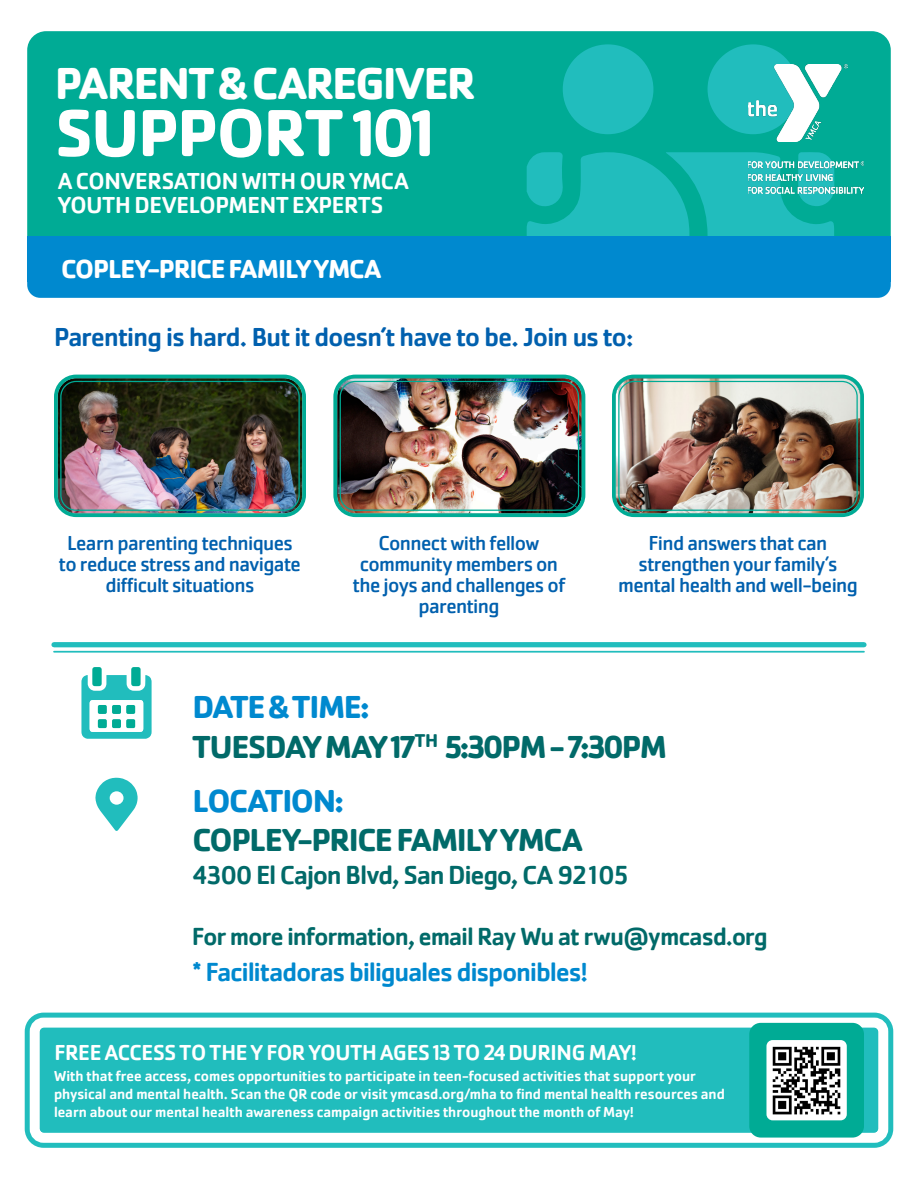
<style>
.page{position:relative;width:918px;height:1188px;background:#fff}
.page>*{position:absolute;margin:0;border:0;box-sizing:border-box;transform-origin:0 0}
.text{font:700 69px "Cachet Pro";letter-spacing:-.025em;color:#fff}
.text-2{font:700 46.5px "Cachet Pro";letter-spacing:-.04em;color:#fff}
.text-3{font:700 33px/39.6px "Cachet Pro";letter-spacing:-.045em;color:#016a69}
.text-4{font:700 33px "Cachet Pro";letter-spacing:-.04em;color:#0089cf}
.t1{font:500 27px "Cachet Pro";letter-spacing:-.025em;color:#0160ae}
.text-5{font:500 27px "Cachet";letter-spacing:-.05em;color:#0089cf}
.text-6{font:500 27px "Cachet";letter-spacing:-.05em;color:#016a69}
.t2{font:700 27px "Cachet Pro";letter-spacing:-.04em;color:#fff}
.text-7{font:500 25.5px "Cachet";letter-spacing:-.05em;color:#016a69}
.t3{font:500 24px/24px "Cachet Pro";letter-spacing:-.01em;color:#fff}
.text-8{font:500 22.5px "Cachet Pro";letter-spacing:-.015em;color:#fff}
.t4{font:21px/21px "Cachet Pro";letter-spacing:-.03em;color:#0160ae;text-align:center}
.text-9{font:500 15px/18px "Cachet Pro";color:#fff}
.s1{color:#0089cf}
</style>
<div class="page">
<div style="left:27px;top:31px;width:864px;height:265px;background:#00ab95;border-radius:19px"></div>
<div style="left:25px;top:1013px;width:868px;height:135px;background:#21bdbd;border-radius:19px"></div>
<div style="left:10px;top:998px;width:898px;height:165px;border:10px solid #fff;border-radius:29px"></div>
<div style="left:30px;top:1018px;width:858px;height:125px;border:10px solid #fff;border-radius:9px"></div>
<div style="left:749px;top:1023px;width:115px;height:115px;background:#00ab95;border-radius:11px"></div>
<div style="left:766px;top:1040px;width:81px;height:80px;background:#fff;border-radius:6px"></div>
<img style="left:772px;top:1046px;width:69px;height:69px">
<div style="left:563px;top:44px;width:90px;height:90px;background:#21bdbd;border-radius:50%"></div>
<div style="left:708px;top:44px;width:90px;height:90px;background:#21bdbd;border-radius:50%"></div>
<svg style="left:81px;top:667px;width:71px;height:72px"></svg>
<svg style="left:95px;top:778px;width:43px;height:53px"></svg>
<img style="left:748px;top:65px;width:99px;height:76px">
<div style="left:27px;top:236px;width:864px;height:62px;background:#0089cf;border-radius:13px"></div>
<svg style="left:28px;top:142px;width:863px;height:154px"></svg>
<img style="left:59px;top:379px;width:242px;height:133px">
<div style="left:54px;top:375px;width:252px;height:142px;border:4px solid #00ab95;border-radius:20px"></div>
<div style="left:60px;top:381px;width:240px;height:130px;border:1px solid #00ab95;border-radius:15px"></div>
<img style="left:338px;top:378px;width:244px;height:135px">
<div style="left:333px;top:375px;width:252px;height:142px;border:4px solid #00ab95;border-radius:20px"></div>
<div style="left:340px;top:381px;width:239px;height:130px;border:1px solid #00ab95;border-radius:15px"></div>
<img style="left:617px;top:379px;width:242px;height:133px">
<div style="left:612px;top:375px;width:252px;height:142px;border:4px solid #00ab95;border-radius:20px"></div>
<div style="left:618px;top:381px;width:240px;height:130px;border:1px solid #00ab95;border-radius:15px"></div>
<div style="left:54px;top:642px;width:810px;height:5px;background:#21bdbd"></div>
<hr style="left:54px;top:651px;width:810px;height:2px;background:#21bdbd">
<p class="text-2" style="left:55px;top:55px;width:423px">PARENT &amp; CAREGIVER</p>
<p class="text" style="left:55px;top:90px;width:381px">SUPPORT 101</p>
<p class="t3" style="left:58px;top:170px;width:352px">A CONVERSATION WITH OUR YMCA<br>YOUTH DEVELOPMENT EXPERTS</p>
<p class="t2" style="left:61px;top:252px;width:322px">COPLEY-PRICE FAMILY YMCA</p>
<p class="t1" style="left:54px;top:321px;width:581px">Parenting is hard. But it doesn’t have to be. Join us to:</p>
<p class="t4" style="left:59px;top:533px;width:244px">Learn parenting techniques to reduce stress and navigate difficult situations</p>
<p class="t4" style="left:353px;top:533px;width:214px">Connect with fellow community members on the joys and challenges of parenting</p>
<p class="t4" style="left:618px;top:533px;width:241px">Find answers that can strengthen your family’s mental health and well-being</p>
<p class="text-3" style="left:192px;top:687px;width:476px"><span class="s1">DATE &amp; TIME:<br></span>TUESDAY MAY 17<sup>TH</sup> 5:30PM - 7:30PM</p>
<p class="text-4" style="left:192px;top:780px;width:153px">LOCATION:</p>
<p class="text-3" style="left:192px;top:820px;width:392px">COPLEY-PRICE FAMILY YMCA</p>
<p class="text-6" style="left:192px;top:858px;width:439px">4300 El Cajon Blvd, San Diego, CA 92105</p>
<p class="text-7" style="left:192px;top:921px;width:578px">For more information, email Ray Wu at rwu@ymcasd.org</p>
<p class="text-5" style="left:192px;top:955px;width:398px">* Facilitadoras biliguales disponibles!</p>
<p class="text-8" style="left:54px;top:1039px;width:584px">FREE ACCESS TO THE Y FOR YOUTH AGES 13 TO 24 DURING MAY!</p>
<p class="text-9" style="left:54px;top:1067px;width:672px">With that free access, comes opportunities to participate in teen-focused activities that support your physical and mental health. Scan the QR code or visit ymcasd.org/mha to find mental health resources and</p>
<p class="text-9" style="left:54px;top:1103px;width:582px">learn about our mental health awareness campaign activities throughout the month of May!</p>
</div>
